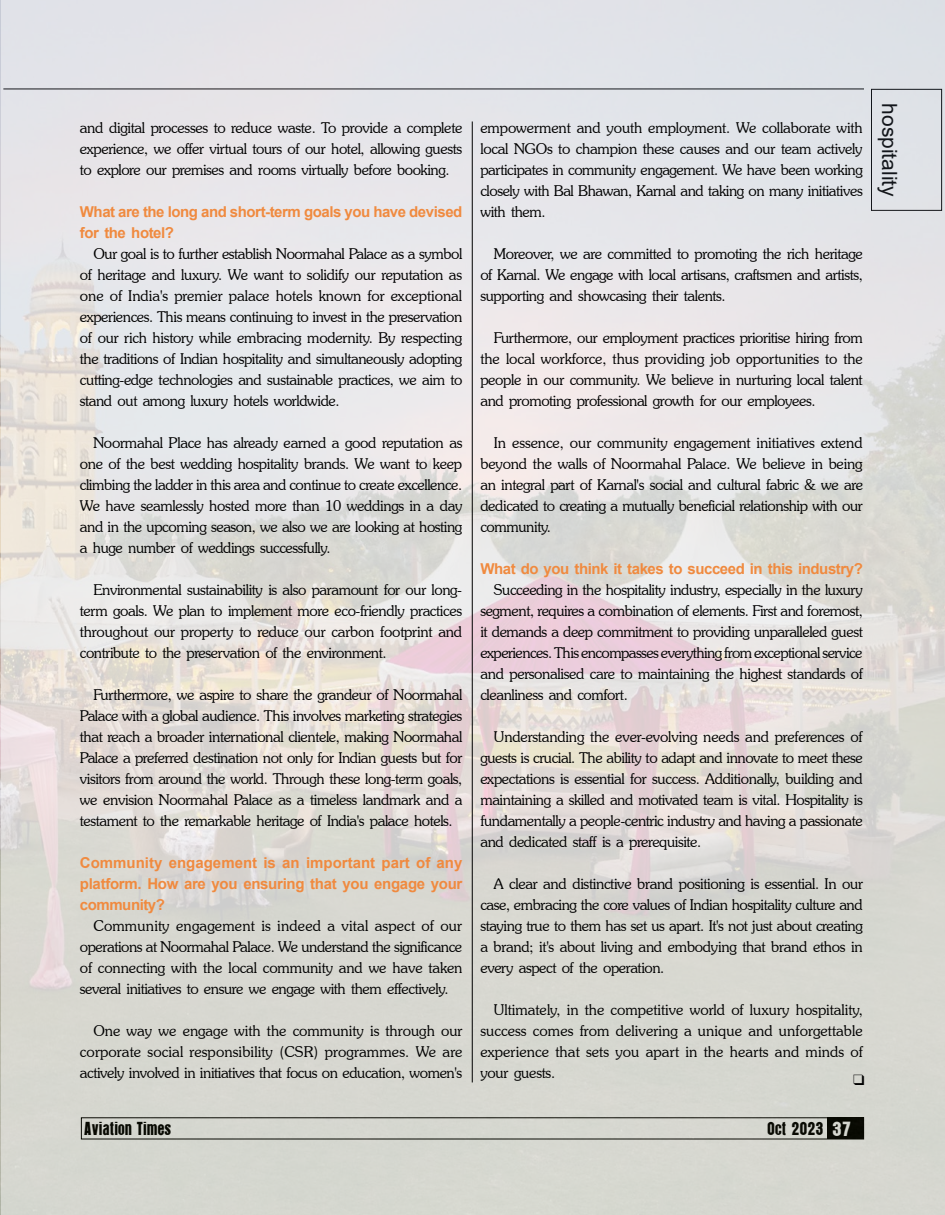
<style>
.page{position:relative;width:945px;height:1215px;background:#fff}
.page>*{position:absolute;margin:0;border:0;box-sizing:border-box;transform-origin:0 0}
.t1{font:21px "Arial";color:#000}
.t2{font:16.5px "Aurora";color:#000;scale:.9 1}
.t3{font:300 15px/21px "Souvenir IT Cby BT";letter-spacing:-.03em;color:#000;text-align:justify}
.t4{font:700 15px/21px "Arial";letter-spacing:-.03em;color:#f08a3f}
.t5{font:15px "Dixieland Normal";color:#000}
.s1{font-size:18px;color:#fff}
</style>
<div class="page">
<img style="left:1px;top:0;width:944px;height:1215px">
<hr style="left:472px;top:122px;width:1px;height:960px;background:#000">
<hr style="left:0;top:0;width:1px;height:1215px;background:#ed7621">
<p class="t3" style="left:80px;top:117px;width:384px">and digital processes to reduce waste. To provide a complete experience, we offer virtual tours of our hotel, allowing guests to explore our premises and rooms virtually before booking.</p>
<p class="t4" style="left:80px;top:201px;width:384px">What are the long and short-term goals you have devised for the hotel?</p>
<p class="t3" style="left:80px;top:243px;width:384px;text-indent:14px">Our goal is to further establish Noormahal Palace as a symbol of heritage and luxury. We want to solidify our reputation as one of India's premier palace hotels known for exceptional experiences. This means continuing to invest in the preservation of our rich history while embracing modernity. By respecting the traditions of Indian hospitality and simultaneously adopting cutting-edge technologies and sustainable practices, we aim to stand out among luxury hotels worldwide.</p>
<p class="t3" style="left:80px;top:432px;width:384px;text-indent:14px">Noormahal Place has already earned a good reputation as one of the best wedding hospitality brands. We want to keep climbing the ladder in this area and continue to create excellence.<br>We have seamlessly hosted more than 10 weddings in a day and in the upcoming season, we also we are looking at hosting a huge number of weddings successfully.</p>
<p class="t3" style="left:80px;top:579px;width:384px;text-indent:14px">Environmental sustainability is also paramount for our long&shy;term goals. We plan to implement more eco-friendly practices throughout our property to reduce our carbon footprint and contribute to the preservation of the environment.</p>
<p class="t3" style="left:80px;top:684px;width:384px;text-indent:14px">Furthermore, we aspire to share the grandeur of Noormahal Palace with a global audience. This involves marketing strategies that reach a broader international clientele, making Noormahal Palace a preferred destination not only for Indian guests but for visitors from around the world. Through these long-term goals, we envision Noormahal Palace as a timeless landmark and a testament to the remarkable heritage of India's palace hotels.</p>
<p class="t4" style="left:80px;top:852px;width:384px;text-align:justify">Community engagement is an important part of any platform. How are you ensuring that you engage your community?</p>
<p class="t3" style="left:80px;top:915px;width:384px;text-indent:14px">Community engagement is indeed a vital aspect of our operations at Noormahal Palace. We understand the significance of connecting with the local community and we have taken several initiatives to ensure we engage with them effectively.</p>
<p class="t3" style="left:80px;top:1020px;width:384px;text-indent:14px">One way we engage with the community is through our corporate social responsibility (CSR) programmes. We are actively involved in initiatives that focus on education, women's</p>
<p class="t3" style="left:480px;top:117px;width:384px">empowerment and youth employment. We collaborate with local NGOs to champion these causes and our team actively participates in community engagement. We have been working closely with Bal Bhawan, Karnal and taking on many initiatives with them.</p>
<p class="t3" style="left:480px;top:243px;width:384px;text-indent:14px">Moreover, we are committed to promoting the rich heritage of Karnal. We engage with local artisans, craftsmen and artists, supporting and showcasing their talents.</p>
<p class="t3" style="left:480px;top:327px;width:384px;text-indent:14px">Furthermore, our employment practices prioritise hiring from the local workforce, thus providing job opportunities to the people in our community. We believe in nurturing local talent and promoting professional growth for our employees.</p>
<p class="t3" style="left:480px;top:432px;width:384px;text-indent:14px">In essence, our community engagement initiatives extend beyond the walls of Noormahal Palace. We believe in being an integral part of Karnal's social and cultural fabric &amp; we are dedicated to creating a mutually beneficial relationship with our community.</p>
<p class="t4" style="left:480px;top:558px;width:384px">What do you think it takes to succeed in this industry?</p>
<p class="t3" style="left:480px;top:579px;width:384px;text-indent:14px">Succeeding in the hospitality industry, especially in the luxury segment, requires a combination of elements. First and foremost, it demands a deep commitment to providing unparalleled guest experiences. This encompasses everything from exceptional service and personalised care to maintaining the highest standards of cleanliness and comfort.</p>
<p class="t3" style="left:480px;top:726px;width:384px;text-indent:14px">Understanding the ever-evolving needs and preferences of guests is crucial. The ability to adapt and innovate to meet these expectations is essential for success. Additionally, building and maintaining a skilled and motivated team is vital. Hospitality is fundamentally a people-centric industry and having a passionate and dedicated staff is a prerequisite.</p>
<p class="t3" style="left:480px;top:873px;width:384px;text-indent:14px">A clear and distinctive brand positioning is essential. In our case, embracing the core values of Indian hospitality culture and staying true to them has set us apart. It's not just about creating a brand; it's about living and embodying that brand ethos in every aspect of the operation.</p>
<p class="t3" style="left:480px;top:999px;width:384px;text-indent:14px">Ultimately, in the competitive world of luxury hospitality, success comes from delivering a unique and unforgettable experience that sets you apart in the hearts and minds of your guests.</p>
<p class="t5" style="left:853px;top:1073px;width:13px">q</p>
<h1 class="t1" style="left:904px;top:103px;width:95px;rotate:90deg">hospitality</h1>
<p class="t2" style="left:84px;top:1118px;width:99px">Aviation Times</p>
<p class="t2" style="left:768px;top:1118px;width:95px">Oct 2023 <span class="s1">37</span></p>
</div>
